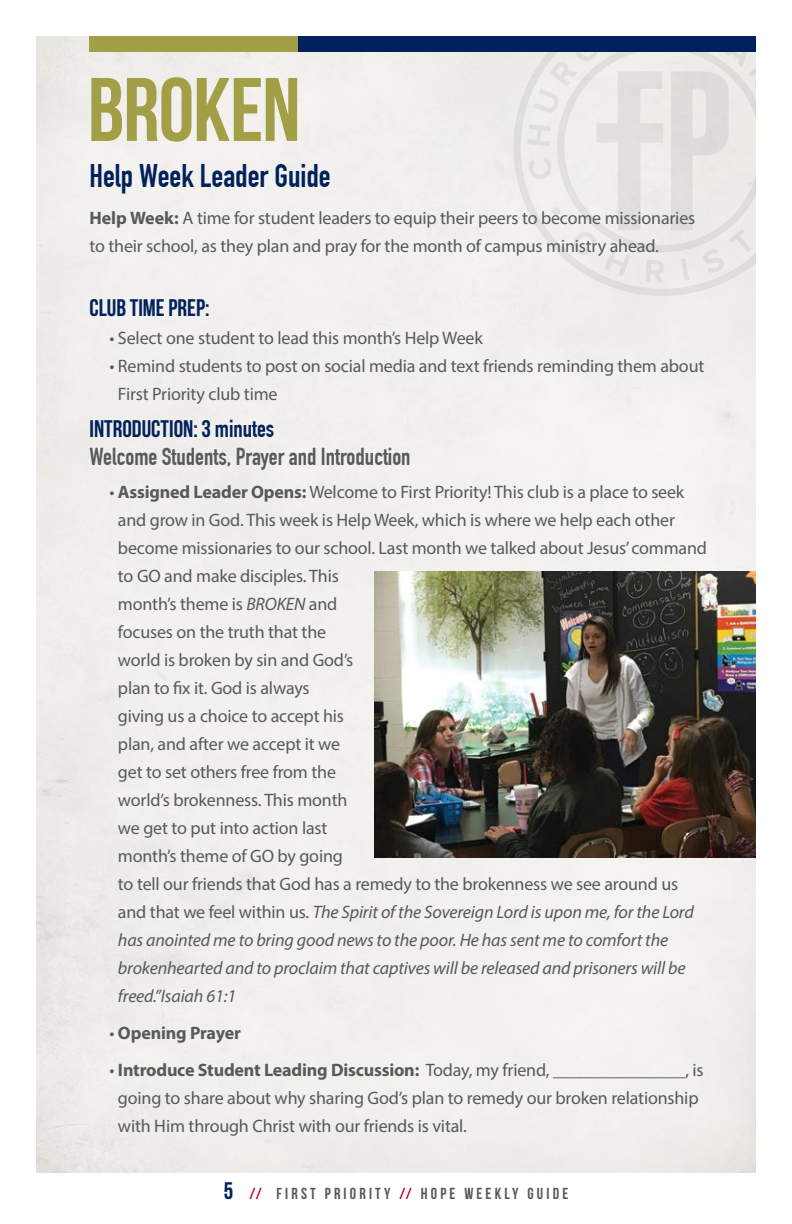
<style>
.page{position:relative;width:792px;height:1224px;background:#fff}
.page>*{position:absolute;margin:0;border:0;box-sizing:border-box;transform-origin:0 0}
.t1{font:90px "Bebas Neue";letter-spacing:-.01em;color:#a39f46}
.t2{font:700 32px "DIN Condensed";color:#00215b}
.t3{font:700 24px "DIN Condensed";color:#58595b}
.t4{font:24px "Bebas Neue";color:#00215b}
.t5{font:18px/28px "Myriad Pro";letter-spacing:-.01em;color:#58595b}
.t6{font:700 18px "Myriad Pro";letter-spacing:-.01em;color:#58595b}
.t7{font:16px "Bebas Neue";letter-spacing:.2em;color:#58595b}
.s1{font-weight:700}
.s2{font-family:"DIN Condensed";font-weight:700}
.s3{font-style:italic}
.s4{font-weight:400}
.s5{font-size:24px;color:#00215b}
.s6{color:#b30838}
</style>
<div class="page">
<div style="left:36px;top:36px;width:720px;height:1136px;background:#f2f0ed"></div>
<svg style="left:514px;top:51px;width:242px;height:245px;background:#e8e7e4"></svg>
<div style="left:153px;top:36px;width:603px;height:15px;background:#00215b"></div>
<div style="left:89px;top:36px;width:209px;height:15px;background:#a39f46"></div>
<img style="left:374px;top:572px;width:382px;height:285px">
<h1 class="t1" style="left:88px;top:60px;width:214px">BROKEN</h1>
<h2 class="t2" style="left:89px;top:157px;width:243px">Help Week Leader Guide</h2>
<p class="t5" style="left:89px;top:204px;width:607px"><span class="s1">Help Week:</span> A time for student leaders to equip their peers to become missionaries to their school, as they plan and pray for the month of campus ministry ahead.</p>
<h3 class="t4" style="left:89px;top:295px;width:122px">CLUB TIME PREP:</h3>
<p class="t5" style="left:109px;top:324px;width:375px">• Select one student to lead this month’s Help Week</p>
<p class="t5" style="left:118px;top:352px;width:588px;text-indent:-9px">• Remind students to post on social media and text friends reminding them about<br>First Priority club time</p>
<h3 class="t4" style="left:89px;top:416px;width:186px">INTRODUCTION: 3 <span class="s2">minutes</span></h3>
<h3 class="t3" style="left:89px;top:443px;width:323px">Welcome Students, Prayer and Introduction</h3>
<p class="t5" style="left:118px;top:478px;width:590px;text-indent:-9px">• <span class="s1">Assigned Leader Opens:</span> Welcome to First Priority! This club is a place to seek and grow in God. This week is Help Week, which is where we help each other become missionaries to our school. Last month we talked about Jesus’ command to GO and make disciples. This<br>month’s theme is <span class="s3">BROKEN</span> and<br>focuses on the truth that the<br>world is broken by sin and God’s<br>plan to fix it. God is always<br>giving us a choice to accept his<br>plan, and after we accept it we<br>get to set others free from the<br>world’s brokenness. This month<br>we get to put into action last<br>month’s theme of GO by going<br>to tell our friends that God has a remedy to the brokenness we see around us and that we feel within us. <span class="s3">The Spirit of the Sovereign Lord is upon me, for the Lord has anointed me to bring good news to the poor. He has sent me to comfort the brokenhearted and to proclaim that captives will be released and prisoners will be freed.”Isaiah 61:1</span></p>
<p class="t6" style="left:109px;top:1021px;width:133px"><span class="s4">•</span> Opening Prayer</p>
<p class="t5" style="left:118px;top:1056px;width:587px;text-indent:-9px">• <span class="s1">Introduce Student Leading Discussion:</span> Today, my friend, _______________, is going to share about why sharing God’s plan to remedy our broken relationship with Him through Christ with our friends is vital.</p>
<p class="t7" style="left:224px;top:1184px;width:346px"><span class="s5">5</span> <span class="s6">//</span> FIRST PRIORITY <span class="s6">//</span> HOPE WEEKLY GUIDE</p>
</div>
